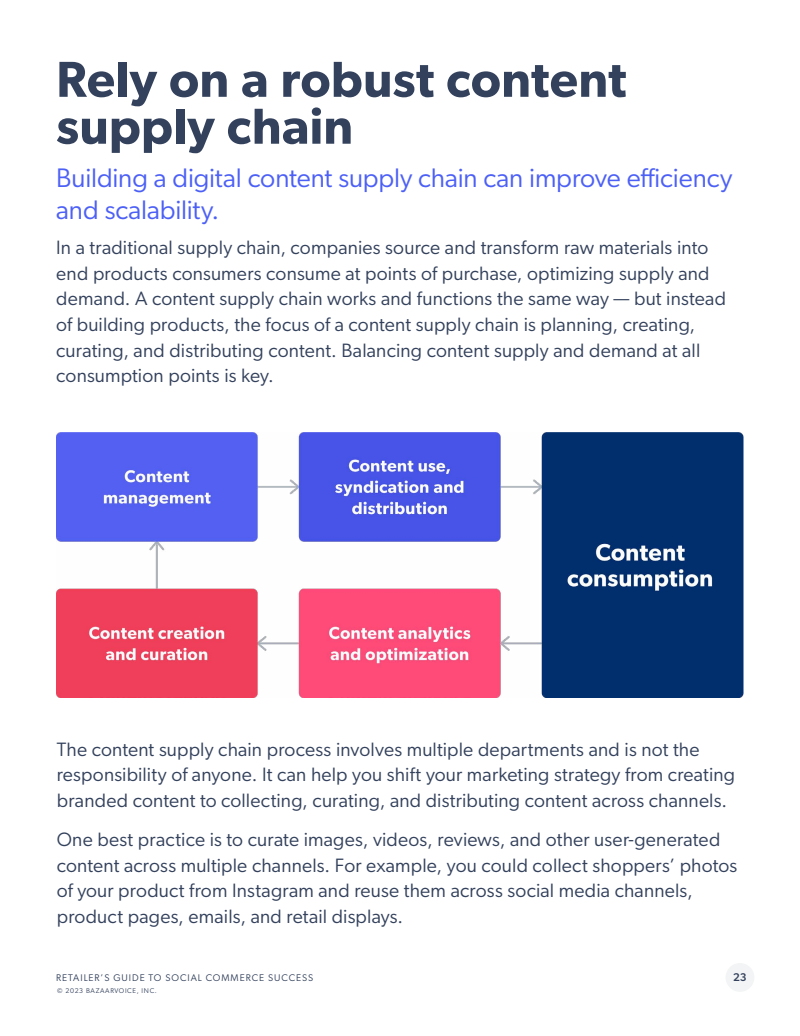
<style>
.page{position:relative;width:800px;height:1036px;background:#fff}
.page>*{position:absolute;margin:0;border:0;box-sizing:border-box;transform-origin:0 0}
.t1{font:600 50.62px/46.9px "Gibson";letter-spacing:.005em;color:#33415c}
.t2{font:26.88px/31.9px "Gibson";letter-spacing:-.005em;color:#4c60f6}
.t3{font:19.38px/25.6px "Gibson";letter-spacing:.01em;color:#33415c}
.t4{font:500 11.25px "Gibson";color:#33415c}
.t5{font:9.69px "Gibson";letter-spacing:.1em;color:#33415c}
.t6{font:6.88px "Gibson";letter-spacing:.1em;color:#33415c}
</style>
<div class="page">
<img style="left:57px;top:432px;width:686px;height:265px">
<div style="left:726px;top:962px;width:28px;height:29px;background:#f3f4f5;border-radius:50%"></div>
<h1 class="t1" style="left:56px;top:55px;width:572px">Rely on a robust content supply chain</h1>
<h2 class="t2" style="left:56px;top:161px;width:678px">Building a digital content supply chain can improve efficiency and scalability.</h2>
<p class="t3" style="left:56px;top:234px;width:671px">In a traditional supply chain, companies source and transform raw materials into end products consumers consume at points of purchase, optimizing supply and demand. A content supply chain works and functions the same way — but instead of building products, the focus of a content supply chain is planning, creating, curating, and distributing content. Balancing content supply and demand at all consumption points is key.</p>
<p class="t3" style="left:57px;top:736px;width:680px">The content supply chain process involves multiple departments and is not the responsibility of anyone. It can help you shift your marketing strategy from creating branded content to collecting, curating, and distributing content across channels.</p>
<p class="t3" style="left:57px;top:826px;width:682px">One best practice is to curate images, videos, reviews, and other user-generated content across multiple channels. For example, you could collect shoppers’ photos of your product from Instagram and reuse them across social media channels, product pages, emails, and retail displays.</p>
<p class="t5" style="left:56px;top:971px;width:259px">RETAILER’S GUIDE TO SOCIAL COMMERCE SUCCESS</p>
<p class="t4" style="left:733px;top:970px;width:15px">23</p>
<p class="t6" style="left:57px;top:986px;width:101px">© 2023 BAZAARVOICE, INC.</p>
</div>
